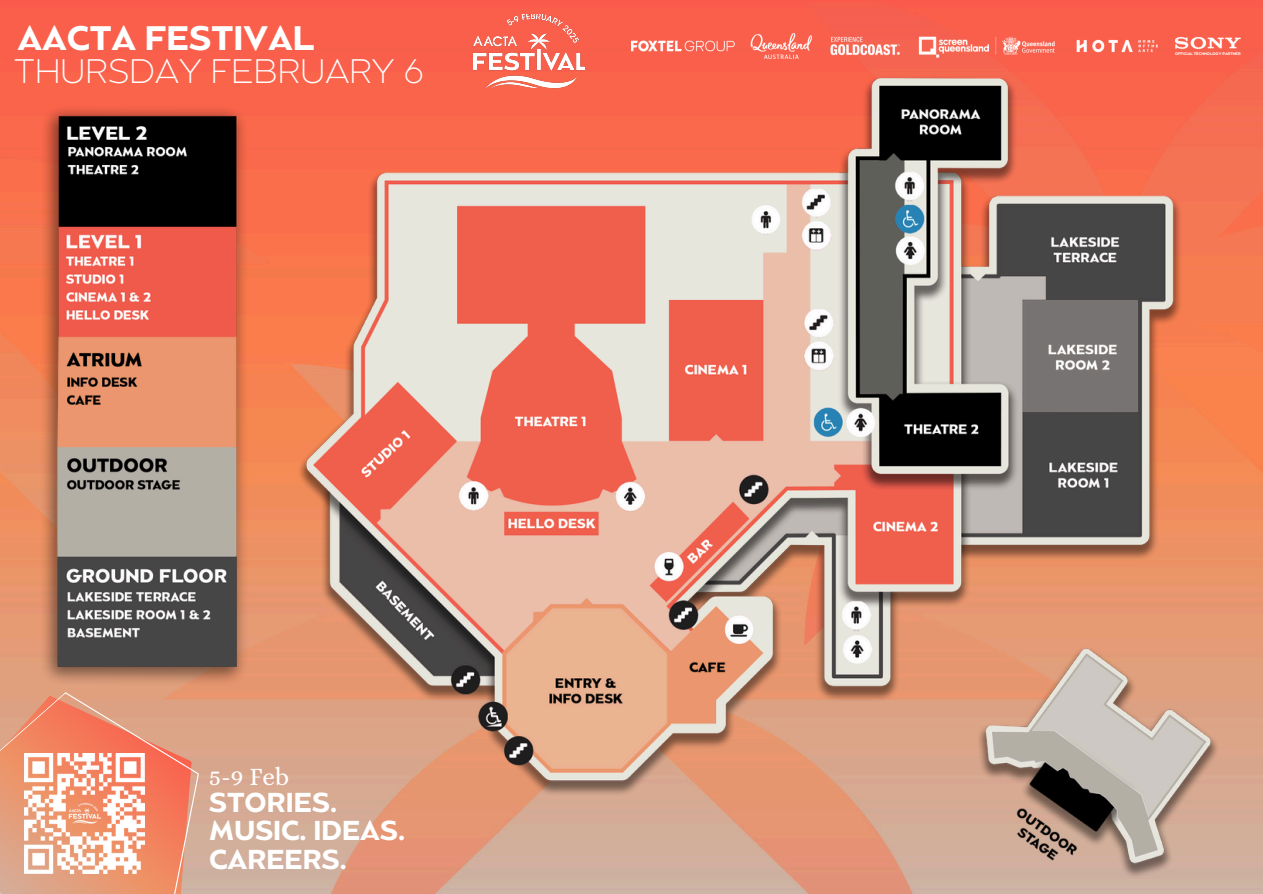
<style>
.page{position:relative;width:1263px;height:894px;background:#fff}
.page>*{position:absolute;margin:0;border:0;box-sizing:border-box;transform-origin:0 0}
.t1{font:200 33.9px "Balgin";color:#fff}
.t2{font:600 33.9px "Balgin";color:#fff}
.t3{font:600 27.3px/28px "Balgin";color:#fff}
.t4{font:25.05px "Alice";color:#fff}
.t5{font:600 3.75px "Balgin";color:#fff}
</style>
<div class="page">
<img style="left:0;top:0;width:1263px;height:893px">
<svg style="left:0;top:691px;width:199px;height:202px;background:#e89374"></svg>
<img style="left:25px;top:753px;width:119px;height:119px">
<img style="left:297px;top:75px;width:923px;height:803px">
<img style="left:40px;top:104px;width:209px;height:582px">
<img style="left:473px;top:14px;width:112px;height:75px">
<img style="left:631px;top:33px;width:527px;height:25px">
<img style="left:1174px;top:33px;width:68px;height:25px">
<p class="t2" style="left:18px;top:24px;width:299px">AACTA FESTIVAL</p>
<p class="t1" style="left:14px;top:58px;width:411px">THURSDAY FEBRUARY 6</p>
<h2 class="t4" style="left:209px;top:762px;width:82px">5-9 Feb</h2>
<h1 class="t3" style="left:209px;top:791px;width:197px">STORIES.<br>MUSIC. IDEAS.</h1>
<p class="t3" style="left:209px;top:847px;width:139px">CAREERS.</p>
<p class="t5" style="left:1175px;top:52px;width:67px">OFFICIAL TECHNOLOGY PARTNER</p>
</div>
